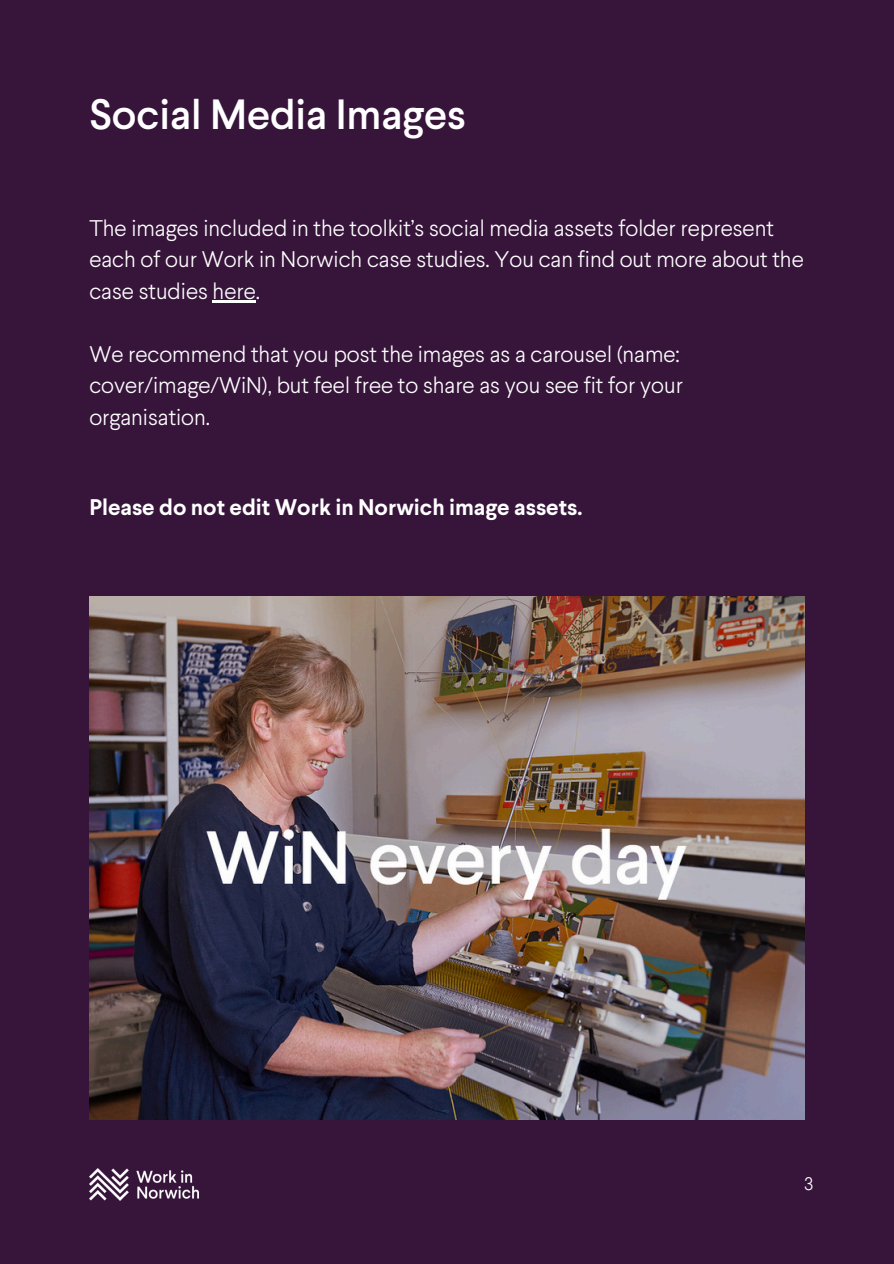
<style>
.page{position:relative;width:894px;height:1264px;background:#fff}
.page>*{position:absolute;margin:0;border:0;box-sizing:border-box;transform-origin:0 0}
.t1{font:500 42px "Larsseit";color:#fff}
.t2{font:300 22.5px/31.5px "Larsseit";color:#fff}
.t3{font:700 22.5px "Larsseit";color:#fff}
.t4{font:300 18px "Larsseit";color:#fff}
</style>
<div class="page">
<div style="left:0;top:0;width:893px;height:1263px;background:#37153b"></div>
<img style="left:89px;top:596px;width:715px;height:523px">
<img style="left:89px;top:1168px;width:109px;height:32px">
<hr style="left:212px;top:300px;width:44px;height:2px;background:#fff">
<h1 class="t1" style="left:89px;top:88px;width:378px">Social Media Images</h1>
<h3 class="t2" style="left:89px;top:211px;width:715px">The images included in the toolkit’s social media assets folder represent each of our Work in Norwich case studies. You can find out more about the case studies here.</h3>
<h3 class="t2" style="left:89px;top:337px;width:595px">We recommend that you post the images as a carousel (name: cover/image/WiN), but feel free to share as you see fit for your organisation.</h3>
<h2 class="t3" style="left:89px;top:493px;width:494px">Please do not edit Work in Norwich image assets.</h2>
<p class="t4" style="left:804px;top:1172px;width:11px">3</p>
</div>
